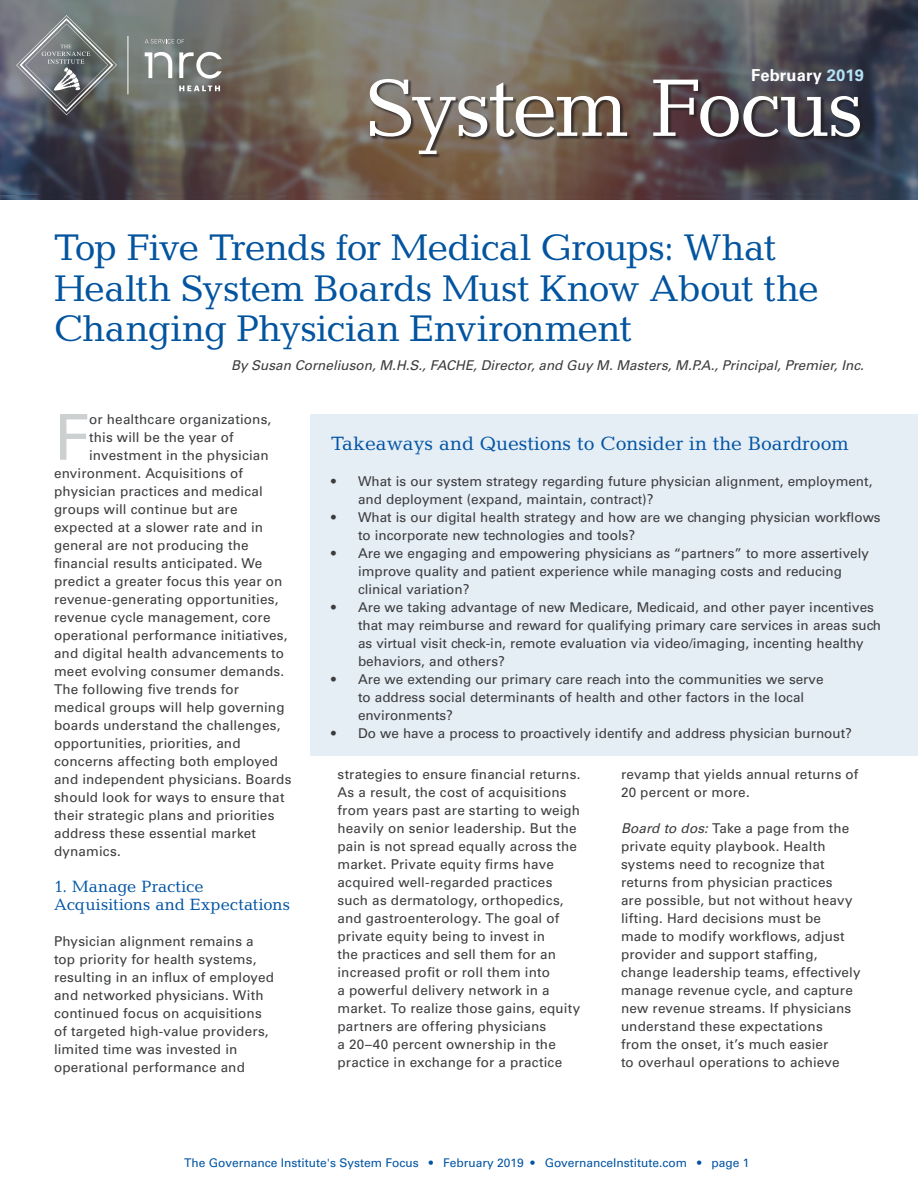
<style>
.page{position:relative;width:918px;height:1188px;background:#fff}
.page>*{position:absolute;margin:0;border:0;box-sizing:border-box;transform-origin:0 0}
.t1{font:82.5px "Candida LT";letter-spacing:-.035em;color:#fff}
.Bullet_points{font:63.3px "Univers LT Std";color:#ccd0d1}
.t2{font:37.5px/40.5px "Candida Std";letter-spacing:-.02em;color:#03549f}
.Key_board_takeaways{font:19.5px "Candida Std";color:#0054a4}
.Bullet_points-2{font:16.5px/18px "Candida Std";letter-spacing:.005em;color:#0054a4}
.body{font:700 16.5px "Univers LT Std";letter-spacing:.01em;color:#fff}
.Bullet_points-3{font:13.5px/18px "Univers LT Std";letter-spacing:.01em;color:#3b3c3e}
.Byline{font:italic 13.5px "Univers LT Std";color:#3b3c3e}
.t3{font:12px "Univers LT Std";color:#0054a4}
.s1{color:#b3e3f6}
.s2{font-style:italic}
</style>
<div class="page">
<img style="left:0;top:194px;width:918px;height:6px">
<img style="left:0;top:0;width:918px;height:194px">
<div style="left:311px;top:414px;width:607px;height:342px;background:#e5edf5"></div>
<div style="left:370px;top:80px;width:494px;height:78px;background:#231f20;opacity:.75"></div>
<hr style="left:128px;top:36px;width:1px;height:58px;background:#fff">
<svg style="left:179px;top:86px;width:41px;height:5px"></svg>
<svg style="left:179px;top:52px;width:43px;height:27px"></svg>
<svg style="left:145px;top:52px;width:27px;height:26px"></svg>
<svg style="left:145px;top:39px;width:39px;height:5px"></svg>
<svg style="left:16px;top:15px;width:101px;height:100px;background:#777b7d"></svg>
<p class="body" style="left:751px;top:65px;width:114px">February <span class="s1">2019</span></p>
<h1 class="t1" style="left:365px;top:61px;width:501px">System Focus</h1>
<h1 class="t2" style="left:54px;top:227px;width:766px">Top Five Trends for Medical Groups: What<br>Health System Boards Must Know About the<br>Changing Physician Environment</h1>
<p class="Byline" style="left:231px;top:357px;width:638px">By Susan Corneliuson,M.H.S.,FACHE,Director,and Guy M.Masters,M.P.A.,Principal,Premier,Inc.</p>
<p class="Bullet_points" style="left:54px;top:400px;width:37px">F</p>
<p class="Bullet_points-3" style="left:89px;top:410px;width:184px">or healthcare organizations,</p>
<p class="Bullet_points-3" style="left:89px;top:428px;width:146px">this will be the year of</p>
<p class="Bullet_points-3" style="left:89px;top:446px;width:181px">investment in the physician</p>
<p class="Bullet_points-3" style="left:54px;top:464px;width:190px">environment. Acquisitions of</p>
<p class="Bullet_points-3" style="left:54px;top:482px;width:210px">physician practices and medical</p>
<p class="Bullet_points-3" style="left:54px;top:500px;width:185px">groups will continue but are</p>
<p class="Bullet_points-3" style="left:54px;top:518px;width:211px">expected at a slower rate and in</p>
<p class="Bullet_points-3" style="left:54px;top:536px;width:196px">general are not producing the</p>
<p class="Bullet_points-3" style="left:54px;top:554px;width:210px">financial results anticipated. We</p>
<p class="Bullet_points-3" style="left:54px;top:572px;width:230px">predict a greater focus this year on</p>
<p class="Bullet_points-3" style="left:54px;top:590px;width:226px">revenue-generating opportunities,</p>
<p class="Bullet_points-3" style="left:54px;top:608px;width:218px">revenue cycle management, core</p>
<p class="Bullet_points-3" style="left:54px;top:626px;width:235px">operational performance initiatives,</p>
<p class="Bullet_points-3" style="left:54px;top:644px;width:232px">and digital health advancements to</p>
<p class="Bullet_points-3" style="left:54px;top:662px;width:232px">meet evolving consumer demands.</p>
<p class="Bullet_points-3" style="left:54px;top:680px;width:187px">The following five trends for</p>
<p class="Bullet_points-3" style="left:54px;top:698px;width:232px">medical groups will help governing</p>
<p class="Bullet_points-3" style="left:54px;top:716px;width:228px">boards understand the challenges,</p>
<p class="Bullet_points-3" style="left:54px;top:734px;width:188px">opportunities, priorities, and</p>
<p class="Bullet_points-3" style="left:54px;top:752px;width:226px">concerns affecting both employed</p>
<p class="Bullet_points-3" style="left:54px;top:770px;width:239px">and independent physicians. Boards</p>
<p class="Bullet_points-3" style="left:54px;top:788px;width:232px">should look for ways to ensure that</p>
<p class="Bullet_points-3" style="left:54px;top:806px;width:222px">their strategic plans and priorities</p>
<p class="Bullet_points-3" style="left:54px;top:824px;width:204px">address these essential market</p>
<p class="Bullet_points-3" style="left:54px;top:842px;width:68px">dynamics.</p>
<p class="Bullet_points-2" style="left:54px;top:877px;width:238px">1. Manage Practice<br>Acquisitions and Expectations</p>
<p class="Bullet_points-3" style="left:54px;top:932px;width:222px">Physician alignment remains a top priority for health systems, resulting in an influx of employed and networked physicians. With continued focus on acquisitions of targeted high-value providers, limited time was invested in operational performance and</p>
<p class="Key_board_takeaways" style="left:331px;top:432px;width:519px">Takeaways and Questions to Consider in the Boardroom</p>
<p class="Bullet_points-3" style="left:358px;top:472px;width:516px;text-indent:-27px">• What is our system strategy regarding future physician alignment, employment, and deployment (expand, maintain, contract)?</p>
<p class="Bullet_points-3" style="left:358px;top:508px;width:524px;text-indent:-27px">• What is our digital health strategy and how are we changing physician workflows to incorporate new technologies and tools?</p>
<p class="Bullet_points-3" style="left:358px;top:544px;width:513px;text-indent:-27px">• Are we engaging and empowering physicians as “partners” to more assertively improve quality and patient experience while managing costs and reducing clinical variation?</p>
<p class="Bullet_points-3" style="left:358px;top:598px;width:524px;text-indent:-27px">• Are we taking advantage of new Medicare, Medicaid, and other payer incentives that may reimburse and reward for qualifying primary care services in areas such as virtual visit check-in, remote evaluation via video/imaging, incenting healthy behaviors, and others?</p>
<p class="Bullet_points-3" style="left:358px;top:670px;width:467px;text-indent:-27px">• Are we extending our primary care reach into the communities we serve to address social determinants of health and other factors in the local environments?</p>
<p class="Bullet_points-3" style="left:331px;top:724px;width:523px">• Do we have a process to proactively identify and address physician burnout?</p>
<p class="Bullet_points-3" style="left:338px;top:766px;width:245px">strategies to ensure financial returns.<br>As a result, the cost of acquisitions from years past are starting to weigh heavily on senior leadership. But the pain is not spread equally across the market. Private equity firms have acquired well-regarded practices such as dermatology, orthopedics, and gastroenterology. The goal of private equity being to invest in<br>the practices and sell them for an increased profit or roll them into<br>a powerful delivery network in a market. To realize those gains, equity partners are offering physicians<br>a 20–40 percent ownership in the practice in exchange for a practice</p>
<p class="Bullet_points-3" style="left:621px;top:766px;width:239px">revamp that yields annual returns of<br>20 percent or more.</p>
<p class="Bullet_points-3" style="left:621px;top:820px;width:241px"><span class="s2">Board to dos:</span> Take a page from the private equity playbook. Health systems need to recognize that returns from physician practices<br>are possible, but not without heavy lifting. Hard decisions must be made to modify workflows, adjust provider and support staffing, change leadership teams, effectively manage revenue cycle, and capture new revenue streams. If physicians understand these expectations<br>from the onset, it’s much easier<br>to overhaul operations to achieve</p>
<p class="t3" style="left:184px;top:1156px;width:567px">The Governance Institute's System Focus • February 2019 • GovernanceInstitute.com • page 1</p>
</div>
